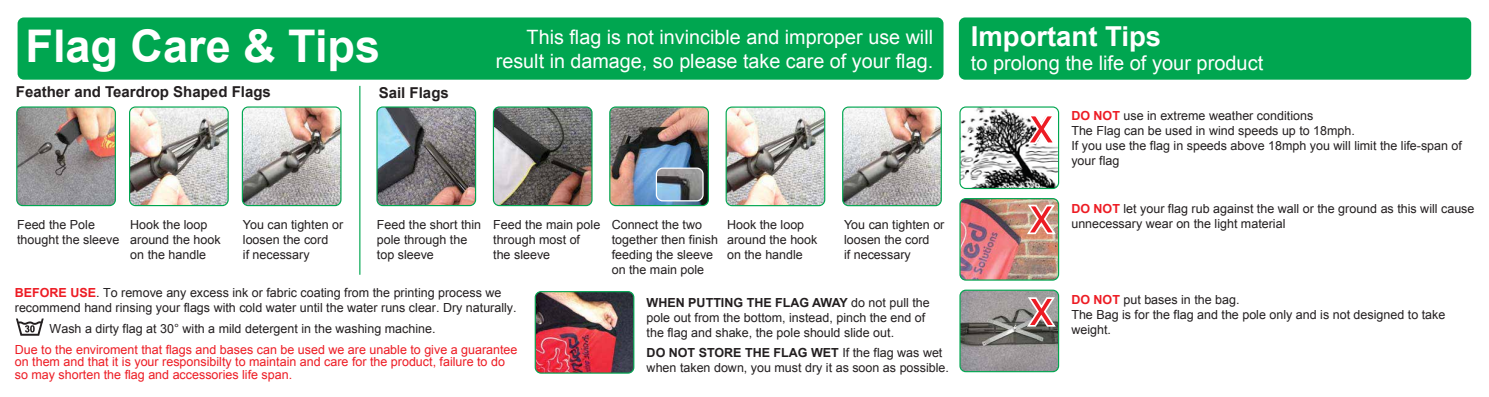
<style>
.page{position:relative;width:1489px;height:397px;background:#fff}
.page>*{position:absolute;margin:0;border:0;box-sizing:border-box;transform-origin:0 0}
.t1{font:700 45px "Arial";color:#fff}
.t2{font:700 38.75px "Arial";color:#ed1c24}
.t3{font:700 27.5px "Arial";color:#fff}
.t4{font:20px "Arial";color:#fff}
.t5{font:19.75px/23.8px "Arial";color:#fff;text-align:right}
.t6{font:700 15px "Arial";color:#231f20}
.t7{font:12.5px/15px "Arial";color:#231f20}
.t8{font:12.5px/12.5px "Arial";color:#ed1c24}
.s1{font-weight:700;color:#ed1c24}
.s2{font-weight:700}
</style>
<div class="page">
<img style="left:961px;top:290px;width:97px;height:82px">
<img style="left:611px;top:108px;width:96px;height:96px">
<img style="left:656px;top:168px;width:47px;height:33px">
<div style="left:18px;top:17px;width:925px;height:63px;background:#00a650;border-radius:6px"></div>
<div style="left:958px;top:17px;width:512px;height:63px;background:#00a650;border-radius:6px"></div>
<img style="left:18px;top:108px;width:96px;height:96px">
<img style="left:131px;top:108px;width:96px;height:96px">
<img style="left:242px;top:108px;width:99px;height:98px">
<div style="left:16px;top:106px;width:100px;height:100px;border:1px solid #00a650;border-radius:6px"></div>
<div style="left:129px;top:106px;width:100px;height:100px;border:1px solid #00a650;border-radius:6px"></div>
<div style="left:242px;top:106px;width:99px;height:100px;border:1px solid #00a650;border-radius:6px"></div>
<img style="left:378px;top:108px;width:97px;height:98px">
<div style="left:376px;top:106px;width:100px;height:100px;border:1px solid #00a650;border-radius:6px"></div>
<img style="left:493px;top:108px;width:99px;height:98px">
<div style="left:493px;top:106px;width:99px;height:100px;border:1px solid #00a650;border-radius:6px"></div>
<div style="left:609px;top:106px;width:100px;height:100px;border:1px solid #00a650;border-radius:6px"></div>
<img style="left:961px;top:108px;width:97px;height:80px">
<div style="left:959px;top:106px;width:100px;height:83px;border:1px solid #00a650;border-radius:6px"></div>
<img style="left:961px;top:200px;width:96px;height:79px">
<div style="left:959px;top:198px;width:100px;height:83px;border:1px solid #00a650;border-radius:6px"></div>
<div style="left:959px;top:290px;width:100px;height:82px;border:1px solid #00a650;border-radius:6px"></div>
<img style="left:536px;top:292px;width:97px;height:80px">
<div style="left:534px;top:291px;width:100px;height:83px;border:1px solid #00a650;border-radius:6px"></div>
<div style="left:655px;top:168px;width:48px;height:33px;border:1px solid #fff;border-radius:6px"></div>
<img style="left:727px;top:108px;width:97px;height:98px">
<img style="left:844px;top:107px;width:97px;height:99px">
<div style="left:725px;top:106px;width:100px;height:100px;border:1px solid #00a650;border-radius:6px"></div>
<div style="left:842px;top:106px;width:99px;height:100px;border:1px solid #00a650;border-radius:6px"></div>
<hr style="left:359px;top:86px;width:1px;height:189px;background:#00a650">
<svg style="left:16px;top:318px;width:28px;height:18px"></svg>
<svg style="left:1025px;top:204px;width:32px;height:32px"></svg>
<svg style="left:1025px;top:296px;width:32px;height:32px"></svg>
<svg style="left:1025px;top:114px;width:32px;height:32px"></svg>
<h1 class="t1" style="left:26px;top:17px;width:356px">Flag Care &amp; Tips</h1>
<h3 class="t5" style="left:496px;top:25px;width:439px">This flag is not invincible and improper use will result in damage, so please take care of your flag.</h3>
<p class="t6" style="left:16px;top:82px;width:256px">Feather and Teardrop Shaped Flags</p>
<p class="t6" style="left:379px;top:83px;width:72px">Sail Flags</p>
<p class="t7" style="left:493px;top:217px;width:108px">Feed the main pole through most of the sleeve</p>
<p class="t7" style="left:611px;top:217px;width:108px">Connect the two together then finish feeding the sleeve on the main pole</p>
<p class="t7" style="left:15px;top:285px;width:503px"><span class="s1">BEFORE USE</span>. To remove any excess ink or fabric coating from the printing process we recommend hand rinsing your flags with cold water until the water runs clear. Dry naturally.</p>
<p class="t7" style="left:50px;top:322px;width:387px">Wash a dirty flag at 30° with a mild detergent in the washing machine.</p>
<p class="t8" style="left:15px;top:343px;width:504px">Due to the enviroment that flags and bases can be used we are unable to give a guarantee on them and that it is your responsibilty to maintain and care for the product, failure to do so may shorten the flag and accessories life span.</p>
<p class="t7" style="left:17px;top:217px;width:104px">Feed the Pole thought the sleeve</p>
<p class="t7" style="left:130px;top:217px;width:92px">Hook the loop around the hook on the handle</p>
<p class="t7" style="left:243px;top:217px;width:102px">You can tighten or loosen the cord<br>if necessary</p>
<p class="t7" style="left:727px;top:217px;width:92px">Hook the loop around the hook on the handle</p>
<p class="t7" style="left:844px;top:217px;width:102px">You can tighten or loosen the cord<br>if necessary</p>
<p class="t7" style="left:377px;top:217px;width:106px">Feed the short thin pole through the top sleeve</p>
<p class="t7" style="left:646px;top:295px;width:284px"><span class="s2">WHEN PUTTING THE FLAG AWAY</span> do not pull the pole out from the bottom, instead, pinch the end of the flag and shake, the pole should slide out.</p>
<p class="t7" style="left:646px;top:345px;width:304px"><span class="s2">DO NOT STORE THE FLAG WET</span> If the flag was wet when taken down, you must dry it as soon as possible.</p>
<h3 class="t3" style="left:970px;top:19px;width:192px">Important Tips</h3>
<h3 class="t4" style="left:970px;top:50px;width:294px">to prolong the life of your product</h3>
<h2 class="t2" style="left:1028px;top:104px;width:27px">X</h2>
<h2 class="t2" style="left:1028px;top:194px;width:27px">X</h2>
<p class="t7" style="left:1071px;top:108px;width:392px"><span class="s1">DO NOT</span> use in extreme weather conditions<br>The Flag can be used in wind speeds up to 18mph.<br>If you use the flag in speeds above 18mph you will limit the life-span of your flag</p>
<p class="t7" style="left:1071px;top:202px;width:404px"><span class="s1">DO NOT</span> let your flag rub against the wall or the ground as this will cause unnecessary wear on the light material</p>
<h2 class="t2" style="left:1028px;top:287px;width:27px">X</h2>
<p class="t7" style="left:1071px;top:293px;width:375px"><span class="s1">DO NOT</span> put bases in the bag.<br>The Bag is for the flag and the pole only and is not designed to take weight.</p>
</div>
